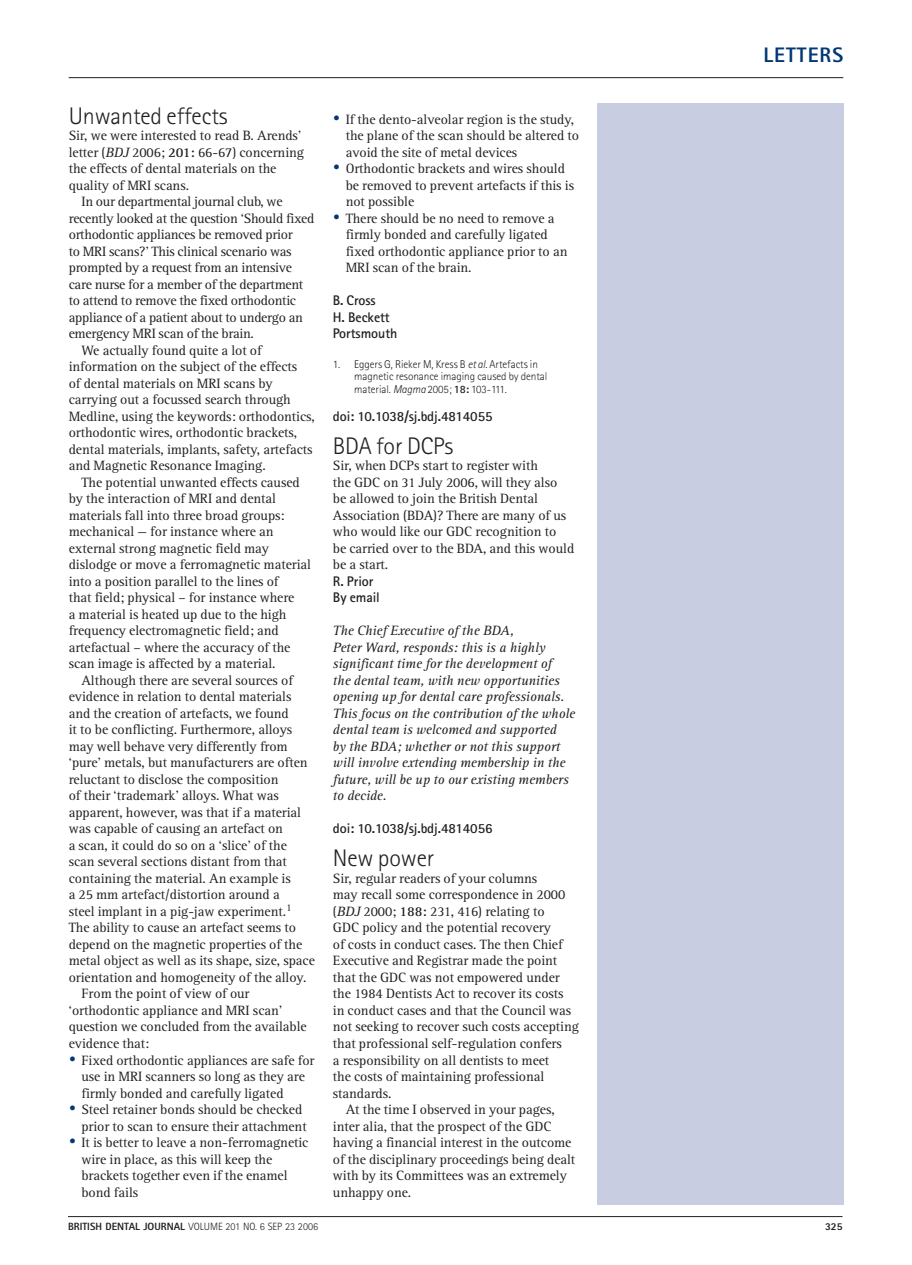
<style>
.page{position:relative;width:912px;height:1265px;background:#fff}
.page>*{position:absolute;margin:0;border:0;box-sizing:border-box;transform-origin:0 0}
.t1{font:300 24px "Rotis Sans Serif";letter-spacing:-.005em;color:#231f20}
.t2{font:800 21px "Rotis Sans Serif";letter-spacing:.05em;color:#013775}
.t3{font:13.95px/16.5px "Rotis Serif";letter-spacing:-.005em;color:#231f20}
.t4{font:italic 13.95px/16.5px "Rotis Serif";letter-spacing:-.005em;color:#231f20}
.t5{font:700 13.95px/16.5px "Rotis Sans Serif";letter-spacing:-.005em;color:#231f20}
.t6{font:300 11.25px/12.8px "Rotis Sans Serif";letter-spacing:-.005em;color:#231f20}
.t7{font:300 10.5px "Rotis Sans Serif";color:#231f20}
.t8{font:800 10.5px "Rotis Sans Serif";color:#231f20}
.s1{font-style:italic}
.s2{font-weight:700}
.s3{color:#013775}
.s4{font-family:"Rotis Sans Serif";font-weight:700}
.s5{font-weight:800}
</style>
<div class="page">
<hr style="left:69px;top:77px;width:774px;height:1px;background:#231f20">
<hr style="left:68px;top:1216px;width:774px;height:1px;background:#231f20">
<div style="left:597px;top:103px;width:246px;height:1101px;background:#c8cde1"></div>
<p class="t1" style="left:69px;top:107px;width:160px">Unwanted effects</p>
<p class="t3" style="left:69px;top:129px;width:234px">Sir, we were interested to read B. Arends’</p>
<p class="t3" style="left:69px;top:145px;width:237px">letter (<span class="s1">BDJ</span> 2006; <span class="s2">201:</span> 66-67) concerning</p>
<p class="t3" style="left:69px;top:162px;width:209px">the effects of dental materials on the</p>
<p class="t3" style="left:69px;top:178px;width:122px">quality of MRI scans.</p>
<p class="t3" style="left:81px;top:195px;width:203px">In our departmental journal club, we</p>
<p class="t3" style="left:69px;top:211px;width:247px">recently looked at the question ‘Should fixed</p>
<p class="t3" style="left:69px;top:228px;width:225px">orthodontic appliances be removed prior</p>
<p class="t3" style="left:69px;top:244px;width:224px">to MRI scans?’ This clinical scenario was</p>
<p class="t3" style="left:69px;top:261px;width:225px">prompted by a request from an intensive</p>
<p class="t3" style="left:69px;top:277px;width:236px">care nurse for a member of the department</p>
<p class="t3" style="left:69px;top:294px;width:229px">to attend to remove the fixed orthodontic</p>
<p class="t3" style="left:69px;top:310px;width:236px">appliance of a patient about to undergo an</p>
<p class="t3" style="left:69px;top:327px;width:187px">emergency MRI scan of the brain.</p>
<p class="t3" style="left:81px;top:343px;width:182px">We actually found quite a lot of</p>
<p class="t3" style="left:69px;top:360px;width:230px">information on the subject of the effects</p>
<p class="t3" style="left:69px;top:376px;width:205px">of dental materials on MRI scans by</p>
<p class="t3" style="left:69px;top:393px;width:223px">carrying out a focussed search through</p>
<p class="t3" style="left:69px;top:409px;width:247px">Medline, using the keywords: orthodontics,</p>
<p class="t3" style="left:69px;top:426px;width:230px">orthodontic wires, orthodontic brackets,</p>
<p class="t3" style="left:69px;top:442px;width:245px">dental materials, implants, safety, artefacts</p>
<p class="t3" style="left:69px;top:459px;width:198px">and Magnetic Resonance Imaging.</p>
<p class="t3" style="left:81px;top:475px;width:220px">The potential unwanted effects caused</p>
<p class="t3" style="left:69px;top:492px;width:209px">by the interaction of MRI and dental</p>
<p class="t3" style="left:69px;top:508px;width:217px">materials fall into three broad groups:</p>
<p class="t3" style="left:69px;top:525px;width:206px">mechanical — for instance where an</p>
<p class="t3" style="left:69px;top:541px;width:202px">external strong magnetic field may</p>
<p class="t3" style="left:69px;top:558px;width:244px">dislodge or move a ferromagnetic material</p>
<p class="t3" style="left:69px;top:574px;width:211px">into a position parallel to the lines of</p>
<p class="t3" style="left:69px;top:591px;width:227px">that field; physical – for instance where</p>
<p class="t3" style="left:69px;top:607px;width:219px">a material is heated up due to the high</p>
<p class="t3" style="left:69px;top:624px;width:211px">frequency electromagnetic field; and</p>
<p class="t3" style="left:69px;top:640px;width:223px">artefactual – where the accuracy of the</p>
<p class="t3" style="left:69px;top:657px;width:208px">scan image is affected by a material.</p>
<p class="t3" style="left:81px;top:673px;width:213px">Although there are several sources of</p>
<p class="t3" style="left:69px;top:690px;width:224px">evidence in relation to dental materials</p>
<p class="t3" style="left:69px;top:706px;width:221px">and the creation of artefacts, we found</p>
<p class="t3" style="left:69px;top:723px;width:225px">it to be conflicting. Furthermore, alloys</p>
<p class="t3" style="left:69px;top:739px;width:220px">may well behave very differently from</p>
<p class="t3" style="left:69px;top:756px;width:240px">‘pure’ metals, but manufacturers are often</p>
<p class="t3" style="left:69px;top:772px;width:211px">reluctant to disclose the composition</p>
<p class="t3" style="left:69px;top:789px;width:212px">of their ‘trademark’ alloys. What was</p>
<p class="t3" style="left:69px;top:805px;width:234px">apparent, however, was that if a material</p>
<p class="t3" style="left:69px;top:822px;width:216px">was capable of causing an artefact on</p>
<p class="t3" style="left:69px;top:838px;width:220px">a scan, it could do so on a ‘slice’ of the</p>
<p class="t3" style="left:69px;top:855px;width:219px">scan several sections distant from that</p>
<p class="t3" style="left:69px;top:871px;width:223px">containing the material. An example is</p>
<p class="t3" style="left:69px;top:888px;width:212px">a 25 mm artefact/distortion around a</p>
<p class="t3" style="left:69px;top:904px;width:224px">steel implant in a pig-jaw experiment.<sup>1</sup></p>
<p class="t3" style="left:69px;top:921px;width:229px">The ability to cause an artefact seems to</p>
<p class="t3" style="left:69px;top:937px;width:235px">depend on the magnetic properties of the</p>
<p class="t3" style="left:69px;top:954px;width:247px">metal object as well as its shape, size, space</p>
<p class="t3" style="left:69px;top:970px;width:239px">orientation and homogeneity of the alloy.</p>
<p class="t3" style="left:81px;top:987px;width:169px">From the point of view of our</p>
<p class="t3" style="left:69px;top:1003px;width:215px">‘orthodontic appliance and MRI scan’</p>
<p class="t3" style="left:69px;top:1020px;width:239px">question we concluded from the available</p>
<p class="t3" style="left:69px;top:1036px;width:82px">evidence that:</p>
<p class="t3" style="left:81px;top:1053px;width:234px;text-indent:-13px"><span class="s3">•</span> Fixed orthodontic appliances are safe for use in MRI scanners so long as they are firmly bonded and carefully ligated</p>
<p class="t3" style="left:81px;top:1102px;width:227px;text-indent:-13px"><span class="s3">•</span> Steel retainer bonds should be checked prior to scan to ensure their attachment</p>
<p class="t3" style="left:81px;top:1135px;width:228px;text-indent:-13px"><span class="s3">•</span> It is better to leave a non-ferromagnetic wire in place, as this will keep the brackets together even if the enamel bond fails</p>
<p class="t3" style="left:345px;top:112px;width:235px;text-indent:-13px"><span class="s3">•</span> If the dento-alveolar region is the study, the plane of the scan should be altered to avoid the site of metal devices</p>
<p class="t3" style="left:345px;top:162px;width:230px;text-indent:-13px"><span class="s3">•</span> Orthodontic brackets and wires should be removed to prevent artefacts if this is not possible</p>
<p class="t3" style="left:345px;top:211px;width:223px;text-indent:-13px"><span class="s3">•</span> There should be no need to remove a firmly bonded and carefully ligated fixed orthodontic appliance prior to an MRI scan of the brain.</p>
<p class="t5" style="left:333px;top:294px;width:66px">B. Cross<br>H. Beckett<br>Portsmouth</p>
<p class="t6" style="left:354px;top:358px;width:194px;text-indent:-21px">1. Eggers G, Rieker M, Kress B <span class="s1">et al</span>. Artefacts in magnetic resonance imaging caused by dental material. <span class="s1">Magma</span> 2005; <span class="s2">18:</span> 103-111.</p>
<p class="t5" style="left:333px;top:409px;width:161px">doi: 10.1038/sj.bdj.4814055</p>
<p class="t1" style="left:333px;top:437px;width:122px">BDA for DCPs</p>
<p class="t3" style="left:333px;top:459px;width:243px">Sir, when DCPs start to register with<br>the GDC on 31 July 2006, will they also be allowed to join the British Dental<br>Association (BDA)? There are many of us who would like our GDC recognition to<br>be carried over to the BDA, and this would be a start.<br><span class="s4">R. Prior<br>By email</span></p>
<p class="t4" style="left:333px;top:624px;width:243px">The Chief Executive of the BDA,<br>Peter Ward, responds: this is a highly significant time for the development of<br>the dental team, with new opportunities opening up for dental care professionals.<br>This focus on the contribution of the whole dental team is welcomed and supported<br>by the BDA; whether or not this support will involve extending membership in the future, will be up to our existing members to decide.</p>
<p class="t5" style="left:333px;top:822px;width:161px">doi: 10.1038/sj.bdj.4814056</p>
<p class="t1" style="left:333px;top:850px;width:103px">New power</p>
<p class="t3" style="left:333px;top:871px;width:206px">Sir, regular readers of your columns</p>
<p class="t3" style="left:333px;top:888px;width:234px">may recall some correspondence in 2000</p>
<p class="t3" style="left:333px;top:904px;width:213px">(<span class="s1">BDJ</span> 2000; <span class="s2">188:</span> 231, 416) relating to</p>
<p class="t3" style="left:333px;top:921px;width:219px">GDC policy and the potential recovery</p>
<p class="t3" style="left:333px;top:937px;width:231px">of costs in conduct cases. The then Chief</p>
<p class="t3" style="left:333px;top:954px;width:226px">Executive and Registrar made the point</p>
<p class="t3" style="left:333px;top:970px;width:228px">that the GDC was not empowered under</p>
<p class="t3" style="left:333px;top:987px;width:232px">the 1984 Dentists Act to recover its costs</p>
<p class="t3" style="left:333px;top:1003px;width:240px">in conduct cases and that the Council was</p>
<p class="t3" style="left:333px;top:1020px;width:247px">not seeking to recover such costs accepting</p>
<p class="t3" style="left:333px;top:1036px;width:230px">that professional self-regulation confers</p>
<p class="t3" style="left:333px;top:1053px;width:218px">a responsibility on all dentists to meet</p>
<p class="t3" style="left:333px;top:1069px;width:213px">the costs of maintaining professional</p>
<p class="t3" style="left:333px;top:1086px;width:60px">standards.</p>
<p class="t3" style="left:345px;top:1102px;width:210px">At the time I observed in your pages,</p>
<p class="t3" style="left:333px;top:1119px;width:220px">inter alia, that the prospect of the GDC</p>
<p class="t3" style="left:333px;top:1135px;width:240px">having a financial interest in the outcome</p>
<p class="t3" style="left:333px;top:1152px;width:244px">of the disciplinary proceedings being dealt</p>
<p class="t3" style="left:333px;top:1168px;width:235px">with by its Committees was an extremely</p>
<p class="t3" style="left:333px;top:1185px;width:80px">unhappy one.</p>
<p class="t2" style="left:763px;top:47px;width:81px">LETTERS</p>
<p class="t7" style="left:68px;top:1222px;width:251px"><span class="s5">BRITISH DENTAL JOURNAL</span> VOLUME 201 NO. 6 SEP 23 2006</p>
<p class="t8" style="left:824px;top:1222px;width:19px">325</p>
</div>
